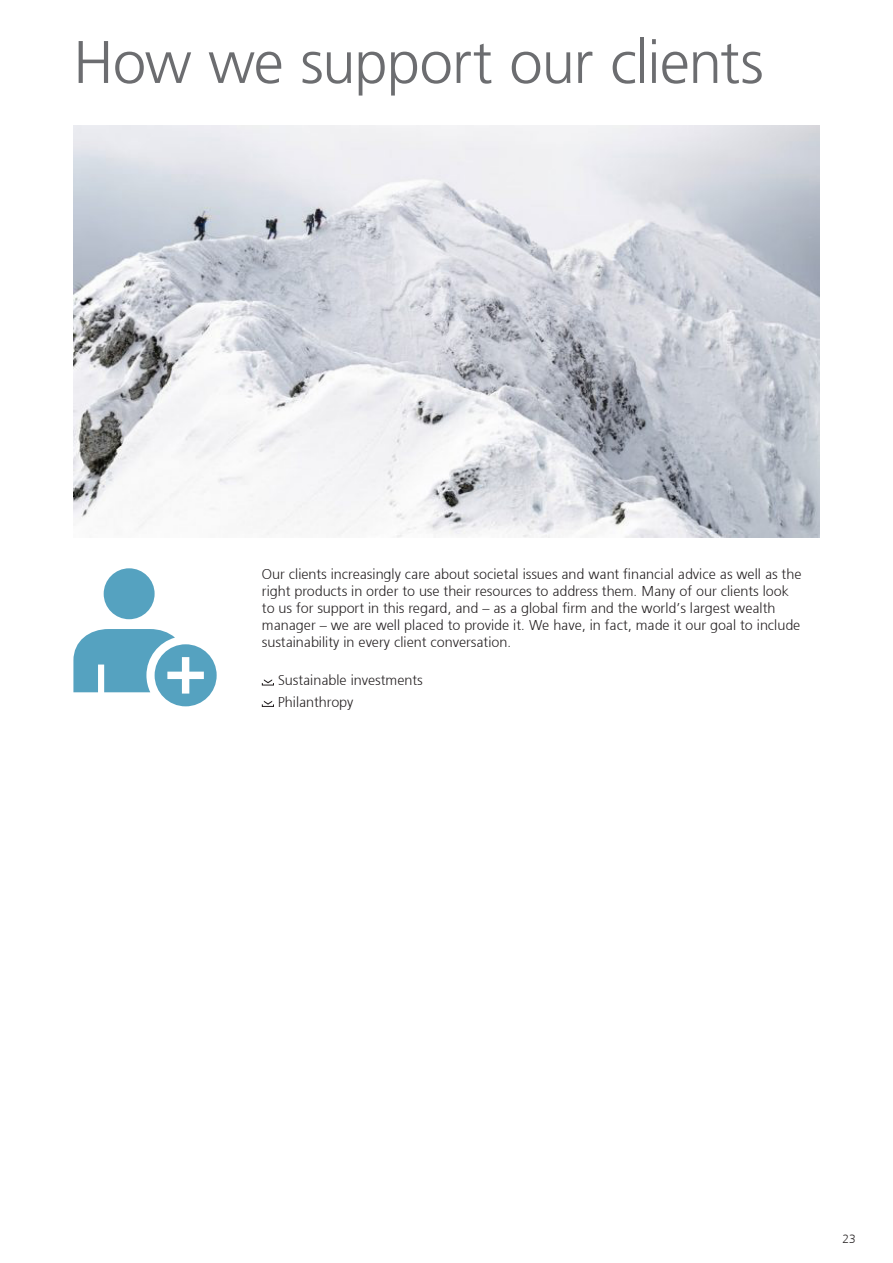
<style>
.page{position:relative;width:893px;height:1263px;background:#fff}
.page>*{position:absolute;margin:0;border:0;box-sizing:border-box;transform-origin:0 0}
.t1{font:300 60px "Frutiger 45";letter-spacing:-.02em;color:#6c6d70}
.t2{font:300 14.25px/17.1px "Frutiger 45";color:#231f20}
.t3{font:300 12px "Frutiger 45";color:#231f20}
</style>
<div class="page">
<img style="left:73px;top:125px;width:747px;height:413px">
<svg style="left:262px;top:679px;width:12px;height:7px"></svg>
<svg style="left:262px;top:701px;width:12px;height:6px"></svg>
<svg style="left:73px;top:629px;width:144px;height:77px"></svg>
<div style="left:104px;top:568px;width:51px;height:51px;background:#55a2c0;border-radius:50%"></div>
<p class="t1" style="left:73px;top:28px;width:692px">How we support our clients</p>
<p class="t2" style="left:262px;top:565px;width:541px">Our clients increasingly care about societal issues and want financial advice as well as the right products in order to use their resources to address them. Many of our clients look to us for support in this regard, and – as a global firm and the world’s largest wealth manager – we are well placed to provide it. We have, in fact, made it our goal to include sustainability in every client conversation.</p>
<p class="t2" style="left:278px;top:672px;width:146px">Sustainable investments</p>
<p class="t2" style="left:278px;top:693px;width:77px">Philanthropy</p>
<p class="t3" style="left:842px;top:1232px;width:15px">23</p>
</div>
